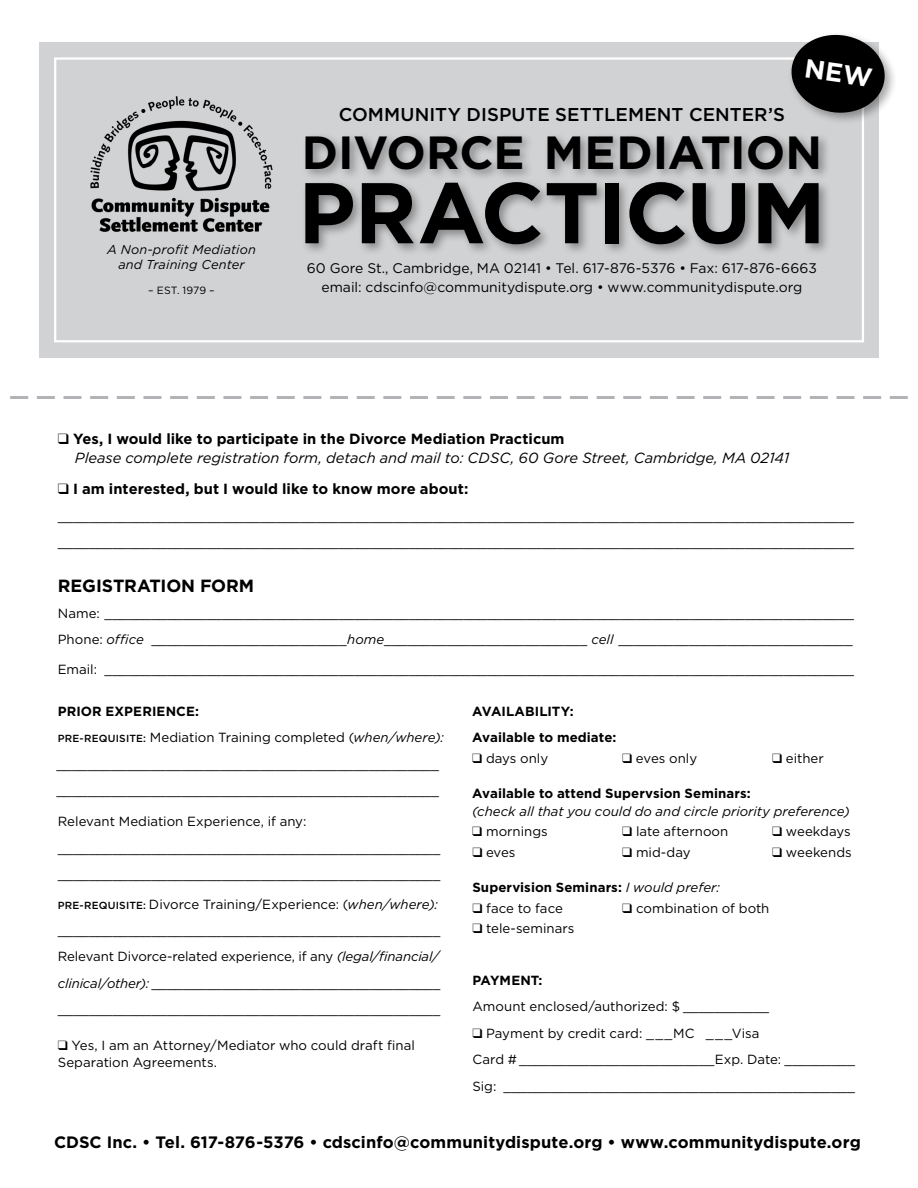
<style>
.page{position:relative;width:918px;height:1188px;background:#fff}
.page>*{position:absolute;margin:0;border:0;box-sizing:border-box;transform-origin:0 0}
.t1{font:700 85.95px "Gotham";letter-spacing:-.015em;color:#000}
.t2{font:700 46.5px "Gotham";letter-spacing:-.005em;color:#000}
.t3{font:500 18.6px "Gotham";letter-spacing:.005em;color:#000}
.t4{font:700 17.7px "Gotham";letter-spacing:-.005em;color:#000}
.t5{font:700 16.5px "Gotham";letter-spacing:.005em;color:#000}
.t6{font:italic 14.7px/19px "Gotham";letter-spacing:-.005em;color:#000}
.t7{font:700 14.7px "Gotham";color:#000}
.t8{font:13.95px/18.6px "Gotham";color:#000;text-align:center}
.t9{font:13.2px/26.4px "Gotham";color:#000}
.t10{font:italic 13.2px/26.4px "Gotham";color:#000}
.t11{font:700 13.2px/26.4px "Gotham";letter-spacing:.005em;color:#000}
.t12{font:italic 12.9px/15.5px "Gotham";letter-spacing:.01em;color:#000;text-align:center}
.t13{font:10.5px "Gotham";letter-spacing:.015em;color:#000}
.s1{font-weight:700;font-style:normal}
.s2{font-style:italic}
.s3{font-weight:500;font-style:normal;font-size:10.35px}
.s4{font-style:normal}
.s5{font-weight:500;font-size:10.35px}
.s6{font-weight:400;font-style:italic}
</style>
<div class="page">
<svg style="left:10px;top:396px;width:898px;height:3px"></svg>
<div style="left:39px;top:42px;width:840px;height:315px;background:#d1d2d4"></div>
<div style="left:301px;top:131px;width:530px;height:125px;background:#000;opacity:.35"></div>
<img style="left:90px;top:96px;width:183px;height:135px">
<div style="left:54px;top:57px;width:810px;height:285px;border:2px solid #fff"></div>
<div style="left:787px;top:30px;width:110px;height:95px;background:#000;opacity:.35"></div>
<svg style="left:789px;top:32px;width:98px;height:84px"></svg>
<p class="t12" style="left:107px;top:241px;width:150px">A Non-profit Mediation and Training Center</p>
<p class="t13" style="left:148px;top:285px;width:68px">– EST. 1979 –</p>
<h3 class="t3" style="left:339px;top:104px;width:448px">COMMUNITY DISPUTE SETTLEMENT CENTER’S</h3>
<h2 class="t2" style="left:302px;top:125px;width:522px">DIVORCE MEDIATION</h2>
<h1 class="t1" style="left:298px;top:163px;width:529px">PRACTICUM</h1>
<p class="t8" style="left:307px;top:259px;width:512px">60 Gore St., Cambridge, MA 02141 • Tel. 617-876-5376 • Fax: 617-876-6663 email: cdscinfo@communitydispute.org • www.communitydispute.org</p>
<p class="t6" style="left:75px;top:429px;width:716px;text-indent:-17px">❑ <span class="s1">Yes, I would like to participate in the Divorce Mediation Practicum<br></span>Please complete registration form, detach and mail to: CDSC, 60 Gore Street, Cambridge, MA 02141</p>
<p class="t7" style="left:58px;top:480px;width:412px">❑ I am interested, but I would like to know more about:</p>
<p class="t9" style="left:58px;top:502px;width:798px">______________________________________________________________________________________________________ ______________________________________________________________________________________________________</p>
<h3 class="t4" style="left:58px;top:575px;width:198px">REGISTRATION FORM</h3>
<p class="t9" style="left:58px;top:600px;width:798px">Name: ________________________________________________________________________________________________<br>Phone: <span class="s2">office</span> _________________________<span class="s2">home__________________________ cell ______________________________</span></p>
<p class="t9" style="left:58px;top:656px;width:798px">Email: ________________________________________________________________________________________________</p>
<p class="t10" style="left:58px;top:698px;width:388px"><span class="s1">PRIOR EXPERIENCE:<br></span><span class="s3">PRE-REQUISITE:</span> <span class="s4">Mediation Training completed (</span>when/where): _________________________________________________ _________________________________________________</p>
<p class="t9" style="left:58px;top:808px;width:384px">Relevant Mediation Experience, if any: _________________________________________________ _________________________________________________</p>
<p class="t9" style="left:58px;top:890px;width:384px"><span class="s5">PRE-REQUISITE:</span> Divorce Training/Experience: (<span class="s2">when/where): </span>_________________________________________________ Relevant Divorce-related experience, if any <span class="s2">(legal/financial/ clinical/other):</span> _____________________________________ _________________________________________________</p>
<p class="t9" style="left:58px;top:1036px;width:359px;line-height:17.7px">❑ Yes, I am an Attorney/Mediator who could draft final<br>Separation Agreements.</p>
<p class="t11" style="left:472px;top:698px;width:146px">AVAILABILITY:<br>Available to mediate:</p>
<p class="t9" style="left:472px;top:745px;width:77px">❑ days only</p>
<p class="t9" style="left:622px;top:745px;width:76px">❑ eves only</p>
<p class="t9" style="left:772px;top:745px;width:53px">❑ either</p>
<p class="t11" style="left:472px;top:780px;width:280px">Available to attend Supervsion Seminars:</p>
<p class="t10" style="left:472px;top:798px;width:379px">(check all that you could do and circle priority preference)</p>
<p class="t9" style="left:472px;top:818px;width:77px">❑ mornings</p>
<p class="t9" style="left:622px;top:818px;width:108px">❑ late afternoon</p>
<p class="t9" style="left:772px;top:818px;width:80px">❑ weekdays</p>
<p class="t9" style="left:472px;top:839px;width:45px">❑ eves</p>
<p class="t9" style="left:622px;top:839px;width:70px">❑ mid-day</p>
<p class="t9" style="left:772px;top:839px;width:81px">❑ weekends</p>
<p class="t11" style="left:472px;top:874px;width:249px">Supervision Seminars: <span class="s6">I would prefer:</span></p>
<p class="t9" style="left:472px;top:895px;width:92px">❑ face to face</p>
<p class="t9" style="left:622px;top:895px;width:149px">❑ combination of both</p>
<p class="t9" style="left:472px;top:915px;width:104px">❑ tele-seminars</p>
<p class="t11" style="left:472px;top:967px;width:72px">PAYMENT:</p>
<p class="t9" style="left:472px;top:993px;width:298px">Amount enclosed/authorized: $ ___________</p>
<p class="t9" style="left:472px;top:1020px;width:384px">❑ Payment by credit card: ___MC ___Visa<br>Card # _________________________Exp. Date: _________<br>Sig: _____________________________________________</p>
<p class="t5" style="left:54px;top:1132px;width:808px">CDSC Inc. • Tel. 617-876-5376 • cdscinfo@communitydispute.org • www.communitydispute.org</p>
</div>
